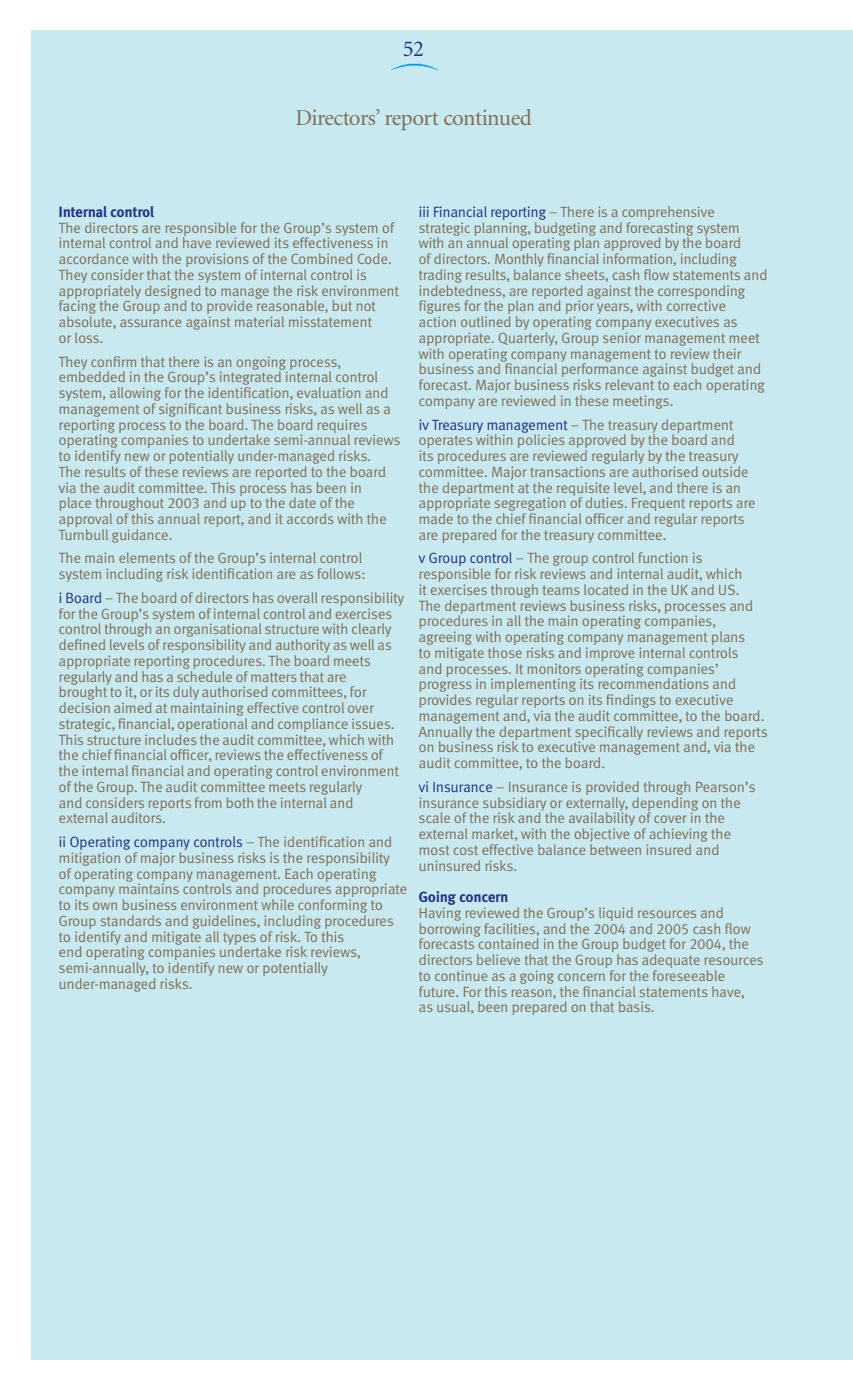
<style>
.page{position:relative;width:853px;height:1388px;background:#fff}
.page>*{position:absolute;margin:0;border:0;box-sizing:border-box;transform-origin:0 0}
.t1{font:22.75px "Minion";letter-spacing:-.025em;color:#806f58}
.t2{font:22.75px "Minion";color:#243289}
.t3{font:14.88px/15.8px "Meta Corr";letter-spacing:-.03em;color:#806f58}
.s1{font-weight:700;color:#243289}
.s2{color:#243289}
</style>
<div class="page">
<div style="left:31px;top:30px;width:821px;height:1329px;background:#c8e9ef"></div>
<img style="left:390px;top:63px;width:48px;height:8px">
<p class="t2" style="left:403px;top:40px;width:23px">52</p>
<p class="t1" style="left:295px;top:109px;width:238px">Directors’ report continued</p>
<p class="t3" style="left:59px;top:205px;width:342px"><span class="s1">Internal control<br></span>The directors are responsible for the Group’s system of internal control and have reviewed its effectiveness in accordance with the provisions of the Combined Code.<br>They consider that the system of internal control is appropriately designed to manage the risk environment facing the Group and to provide reasonable, but not absolute, assurance against material misstatement<br>or loss.</p>
<p class="t3" style="left:59px;top:355px;width:343px">They confirm that there is an ongoing process, embedded in the Group’s integrated internal control system, allowing for the identification, evaluation and management of significant business risks, as well as a reporting process to the board. The board requires operating companies to undertake semi-annual reviews to identify new or potentially under-managed risks.<br>The results of these reviews are reported to the board via the audit committee. This process has been in<br>place throughout 2003 and up to the date of the approval of this annual report, and it accords with the Turnbull guidance.</p>
<p class="t3" style="left:59px;top:552px;width:308px">The main elements of the Group’s internal control system including risk identification are as follows:</p>
<p class="t3" style="left:59px;top:591px;width:347px"><span class="s2">i Board</span> – The board of directors has overall responsibility for the Group’s system of internal control and exercises control through an organisational structure with clearly defined levels of responsibility and authority as well as appropriate reporting procedures. The board meets regularly and has a schedule of matters that are<br>brought to it, or its duly authorised committees, for decision aimed at maintaining effective control over strategic, financial, operational and compliance issues.<br>This structure includes the audit committee, which with the chief financial officer, reviews the effectiveness of the internal financial and operating control environment of the Group. The audit committee meets regularly<br>and considers reports from both the internal and external auditors.</p>
<p class="t3" style="left:59px;top:835px;width:350px"><span class="s2">ii Operating company controls</span> – The identification and mitigation of ma or business risks is the responsibility<br>of operating company management. Each operating company maintains controls and procedures appropriate to its own business environment while conforming to Group standards and guidelines, including procedures to identify and mitigate all types of risk. To this<br>end operating companies undertake risk reviews, semi-annually, to identify new or potentially under-managed risks.</p>
<p class="t3" style="left:159px;top:851px;width:6px">j</p>
<p class="t3" style="left:418px;top:205px;width:350px"><span class="s2">iii Financial reporting</span> – There is a comprehensive strategic planning, budgeting and forecasting system with an annual operating plan approved by the board<br>of directors. Monthly financial information, including trading results, balance sheets, cash flow statements and indebtedness, are reported against the corresponding figures for the plan and prior years, with corrective action outlined by operating company executives as appropriate. Quarterly, Group senior management meet with operating company management to review their business and financial performance against budget and forecast. Major business risks relevant to each operating company are reviewed in these meetings.</p>
<p class="t3" style="left:418px;top:418px;width:339px"><span class="s2">iv Treasury management</span> – The treasury department operates within policies approved by the board and<br>its procedures are reviewed regularly by the treasury committee. Major transactions are authorised outside the department at the requisite level, and there is an appropriate segregation of duties. Frequent reports are made to the chief financial officer and regular reports are prepared for the treasury committee.</p>
<p class="t3" style="left:418px;top:552px;width:351px"><span class="s2">v Group control</span> – The group control function is responsible for risk reviews and internal audit, which<br>it exercises through teams located in the UK and US.<br>The department reviews business risks, processes and procedures in all the main operating companies, agreeing with operating company management plans<br>to mitigate those risks and improve internal controls<br>and processes. It monitors operating companies’ progress in implementing its recommendations and provides regular reports on its findings to executive management and, via the audit committee, to the board.<br>Annually the department specifically reviews and reports on business risk to executive management and, via the audit committee, to the board.</p>
<p class="t3" style="left:418px;top:780px;width:338px"><span class="s2">vi Insurance</span> – Insurance is provided through Pearson’s insurance subsidiary or externally, depending on the scale of the risk and the availability of cover in the external market, with the objective of achieving the most cost effective balance between insured and uninsured risks.</p>
<p class="t3" style="left:418px;top:891px;width:347px"><span class="s1">Going concern<br></span>Having reviewed the Group’s liquid resources and borrowing facilities, and the 2004 and 2005 cash flow forecasts contained in the Group budget for 2004, the directors believe that the Group has adequate resources to continue as a going concern for the foreseeable future. For this reason, the financial statements have,<br>as usual, been prepared on that basis.</p>
</div>
